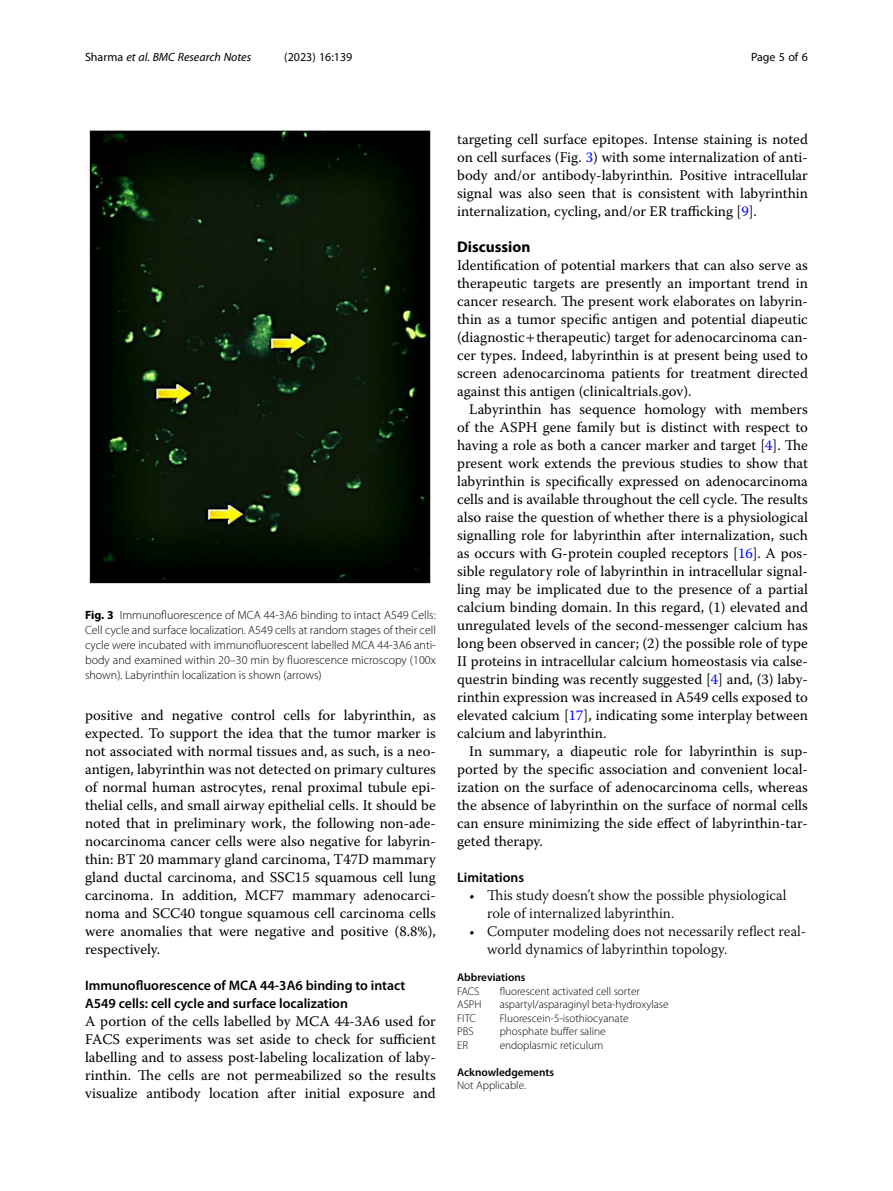
<style>
.page{position:relative;width:893px;height:1191px;background:#fff}
.page>*{position:absolute;margin:0;border:0;box-sizing:border-box;transform-origin:0 0}
.Head_1{font:700 15.45px "Myriad Pro";color:#000}
.Body_Text{font:14.7px/18px "Warnock Pro";color:#000;text-align:justify}
.Body_Text_Indent{font:14.7px/18px "Warnock Pro";color:#000;text-align:justify}
.t1{font:300 14.7px/18px "Warnock Pro";color:#000}
.Head_2{font:600 13.8px/18px "Myriad Pro";color:#000}
.Figure_Caption{font:300 12px/15px "Myriad Pro";color:#000;text-align:justify}
.t2{font:italic 12px "Myriad Pro";color:#000}
.t3{font:12px "Myriad Pro";color:#000}
.Abbreviation_Para_1{font:300 11.25px "Myriad Pro";color:#000}
.Endmatter_Heading{font:600 11.25px "Myriad Pro";color:#000}
.Acknowledgements{font:300 11.25px "Myriad Pro";color:#000}
.Abbrevation_Heading{font:600 11.25px "Myriad Pro";color:#000}
.s1{font-style:normal}
.s2{font-weight:700}
.s3{color:#00f}
</style>
<div class="page">
<img style="left:89px;top:127px;width:342px;height:457px">
<p class="t2" style="left:85px;top:50px;width:168px"><span class="s1">Sharma</span> et al. BMC Research Notes</p>
<p class="t3" style="left:284px;top:50px;width:70px">(2023) 16:139</p>
<p class="t3" style="left:751px;top:50px;width:58px">Page 5 of 6</p>
<p class="Figure_Caption" style="left:85px;top:607px;width:352px"><span class="s2">Fig. 3</span> Immunofluorescence of MCA 44-3A6 binding to intact A549 Cells:<br>Cell cycle and surface localization. A549 cells at random stages of their cell cycle were incubated with immunofluorescent labelled MCA 44-3A6 anti&shy;body and examined within 20–30 min by fluorescence microscopy (100x shown). Labyrinthin localization is shown (arrows)</p>
<p class="Body_Text" style="left:85px;top:706px;width:352px">positive and negative control cells for labyrinthin, as expected. To support the idea that the tumor marker is not associated with normal tissues and, as such, is a neo&shy;antigen, labyrinthin was not detected on primary cultures of normal human astrocytes, renal proximal tubule epi&shy;thelial cells, and small airway epithelial cells. It should be noted that in preliminary work, the following non-ade&shy;nocarcinoma cancer cells were also negative for labyrin&shy;thin: BT 20 mammary gland carcinoma, T47D mammary gland ductal carcinoma, and SSC15 squamous cell lung carcinoma. In addition, MCF7 mammary adenocarci&shy;noma and SCC40 tongue squamous cell carcinoma cells were anomalies that were negative and positive (8.8%), respectively.</p>
<p class="Head_2" style="left:85px;top:976px;width:322px">Immunofluorescence of MCA 44-3A6 binding to intact<br>A549 cells: cell cycle and surface localization</p>
<p class="Body_Text" style="left:85px;top:1012px;width:352px">A portion of the cells labelled by MCA 44-3A6 used for FACS experiments was set aside to check for sufficient labelling and to assess post-labeling localization of laby&shy;rinthin. The cells are not permeabilized so the results visualize antibody location after initial exposure and</p>
<p class="Body_Text" style="left:457px;top:130px;width:352px">targeting cell surface epitopes. Intense staining is noted on cell surfaces (Fig. <span class="s3">3</span>) with some internalization of anti&shy;body and/or antibody-labyrinthin. Positive intracellular signal was also seen that is consistent with labyrinthin internalization, cycling, and/or ER trafficking [<span class="s3">9</span>].</p>
<p class="Head_1" style="left:457px;top:237px;width:75px">Discussion</p>
<p class="Body_Text" style="left:457px;top:256px;width:352px">Identification of potential markers that can also serve as therapeutic targets are presently an important trend in cancer research. The present work elaborates on labyrin&shy;thin as a tumor specific antigen and potential diapeutic (diagnostic therapeutic) target for adenocarcinoma can&shy;cer types. Indeed, labyrinthin is at present being used to screen adenocarcinoma patients for treatment directed against this antigen (clinicaltrials.gov).</p>
<p class="Body_Text_Indent" style="left:457px;top:400px;width:352px;text-indent:12px">Labyrinthin has sequence homology with members of the ASPH gene family but is distinct with respect to having a role as both a cancer marker and target [<span class="s3">4</span>]. The present work extends the previous studies to show that labyrinthin is specifically expressed on adenocarcinoma cells and is available throughout the cell cycle. The results also raise the question of whether there is a physiological signalling role for labyrinthin after internalization, such as occurs with G-protein coupled receptors [<span class="s3">16</span>]. A pos&shy;sible regulatory role of labyrinthin in intracellular signal&shy;ling may be implicated due to the presence of a partial calcium binding domain. In this regard, (1) elevated and unregulated levels of the second-messenger calcium has long been observed in cancer; (2) the possible role of type II proteins in intracellular calcium homeostasis via calse&shy;questrin binding was recently suggested [<span class="s3">4</span>] and, (3) laby&shy;rinthin expression was increased in A549 cells exposed to elevated calcium [<span class="s3">17</span>], indicating some interplay between calcium and labyrinthin.</p>
<p class="Body_Text_Indent" style="left:457px;top:742px;width:352px;text-indent:12px">In summary, a diapeutic role for labyrinthin is sup&shy;ported by the specific association and convenient local&shy;ization on the surface of adenocarcinoma cells, whereas the absence of labyrinthin on the surface of normal cells can ensure minimizing the side effect of labyrinthin-tar&shy;geted therapy.</p>
<p class="Head_2" style="left:457px;top:868px;width:69px">Limitations</p>
<p class="t1" style="left:487px;top:886px;width:301px;text-indent:-18px">• This study doesn’t show the possible physiological role of internalized labyrinthin.</p>
<p class="t1" style="left:487px;top:922px;width:321px;text-indent:-18px">• Computer modeling does not necessarily reflect real&shy;world dynamics of labyrinthin topology.</p>
<p class="Abbrevation_Heading" style="left:457px;top:970px;width:70px">Abbreviations</p>
<p class="Abbreviation_Para_1" style="left:457px;top:985px;width:24px">FACS</p>
<p class="Abbreviation_Para_1" style="left:500px;top:985px;width:142px">fluorescent activated cell sorter</p>
<p class="Abbreviation_Para_1" style="left:457px;top:998px;width:26px">ASPH</p>
<p class="Abbreviation_Para_1" style="left:500px;top:998px;width:170px">aspartyl/asparaginyl beta-hydroxylase</p>
<p class="Abbreviation_Para_1" style="left:457px;top:1012px;width:20px">FITC</p>
<p class="Abbreviation_Para_1" style="left:500px;top:1012px;width:130px">Fluorescein-5-isothiocyanate</p>
<p class="Abbreviation_Para_1" style="left:457px;top:1025px;width:18px">PBS</p>
<p class="Abbreviation_Para_1" style="left:500px;top:1025px;width:107px">phosphate buffer saline</p>
<p class="Abbreviation_Para_1" style="left:457px;top:1039px;width:12px">ER</p>
<p class="Abbreviation_Para_1" style="left:500px;top:1039px;width:105px">endoplasmic reticulum</p>
<p class="Endmatter_Heading" style="left:457px;top:1065px;width:98px">Acknowledgements</p>
<p class="Acknowledgements" style="left:457px;top:1079px;width:70px">Not Applicable.</p>
</div>
